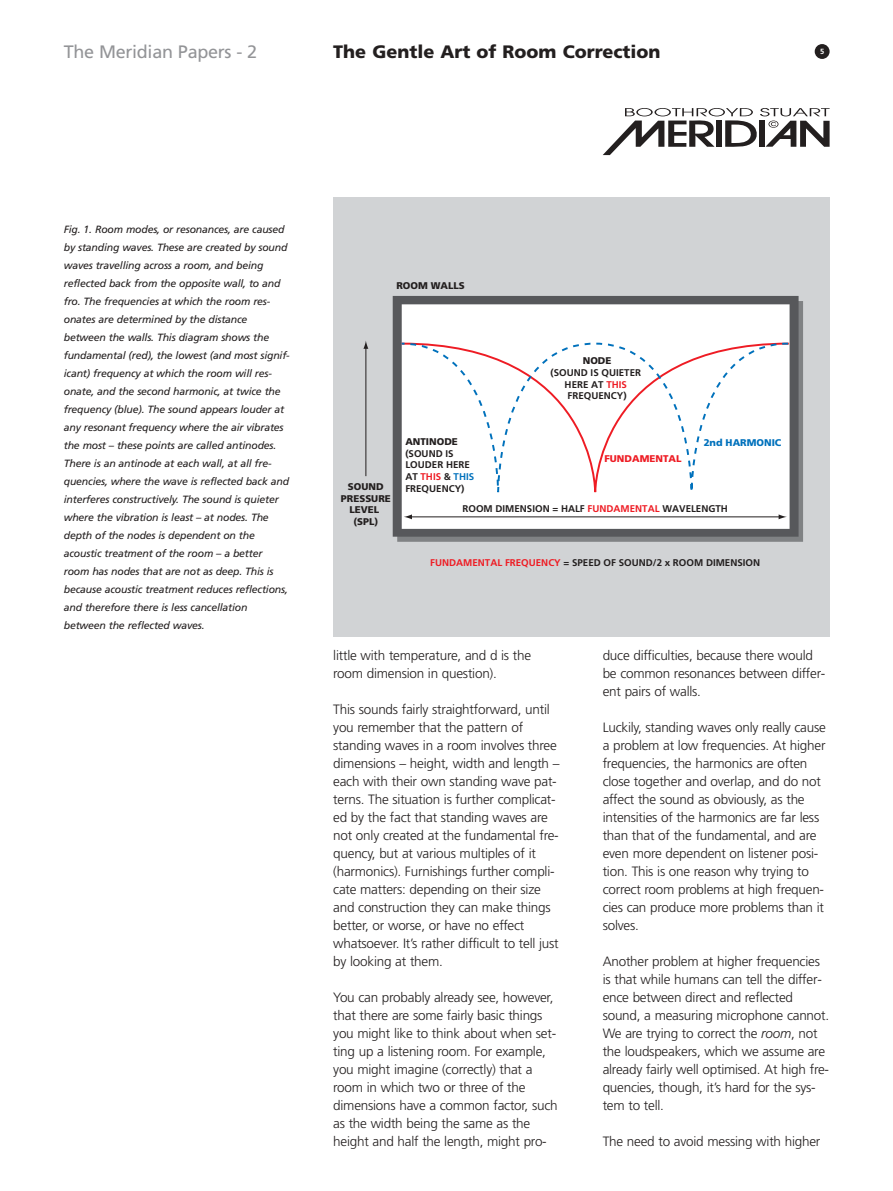
<style>
.page{position:relative;width:893px;height:1191px;background:#fff}
.page>*{position:absolute;margin:0;border:0;box-sizing:border-box;transform-origin:0 0}
.t1{font:900 18px "Frutiger";color:#231f1f}
.t2{font:18px "Frutiger";letter-spacing:-.015em;color:#939497}
.t3{font:300 13.5px/18px "Frutiger";letter-spacing:-.015em;color:#231f1f}
.t4{font:italic 10.5px/18px "Frutiger";letter-spacing:-.015em;color:#231f1f}
.t5{font:700 9.75px/11.7px "Frutiger";color:#231f1f}
.t6{font:900 9.75px/11.7px "Frutiger";color:#231f1f;text-align:center}
.t7{font:900 9.75px "Frutiger";color:#ee1c24}
.t8{font:900 9.75px "Frutiger";color:#0071bc}
.t9{font:700 7.5px "Frutiger";color:#fff}
.s1{color:#ee1c24}
.s2{color:#0071bc}
.s3{font-style:italic}
</style>
<div class="page">
<svg style="left:603px;top:108px;width:226px;height:47px"></svg>
<div style="left:814px;top:44px;width:15px;height:15px;background:#231f1f;border-radius:50%"></div>
<div style="left:333px;top:197px;width:496px;height:440px;background:#d1d3d5"></div>
<svg style="left:397px;top:301px;width:406px;height:241px;background:#808284"></svg>
<svg style="left:393px;top:296px;width:405px;height:241px;background:#d2d2d3"></svg>
<hr style="left:410px;top:516px;width:370px;height:1px;background:#231f1f">
<svg style="left:778px;top:514px;width:8px;height:5px"></svg>
<svg style="left:403px;top:514px;width:9px;height:5px"></svg>
<div style="left:399px;top:342px;width:391px;height:152px;background:#fff"></div>
<hr style="left:365px;top:347px;width:1px;height:129px;background:#231f1f">
<svg style="left:363px;top:341px;width:5px;height:8px"></svg>
<h1 class="t2" style="left:64px;top:44px;width:195px">The Meridian Papers - 2</h1>
<h1 class="t1" style="left:333px;top:44px;width:329px">The Gentle Art of Room Correction</h1>
<p class="t9" style="left:820px;top:48px;width:6px">5</p>
<p class="t4" style="left:64px;top:221px;width:227px">Fig. 1. Room modes, or resonances, are caused by standing waves. These are created by sound waves travelling across a room, and being reflected back from the opposite wall, to and fro. The frequencies at which the room res&shy;onates are determined by the distance between the walls. This diagram shows the fundamental (red), the lowest (and most signif&shy;icant) frequency at which the room will res&shy;onate, and the second harmonic, at twice the frequency (blue). The sound appears louder at any resonant frequency where the air vibrates the most – these points are called antinodes.<br>There is an antinode at each wall, at all fre&shy;quencies, where the wave is reflected back and interferes constructively. The sound is quieter where the vibration is least – at nodes. The depth of the nodes is dependent on the acoustic treatment of the room – a better room has nodes that are not as deep. This is because acoustic treatment reduces reflections, and therefore there is less cancellation between the reflected waves.</p>
<p class="t6" style="left:396px;top:280px;width:70px">ROOM WALLS</p>
<p class="t6" style="left:582px;top:356px;width:30px">NODE</p>
<p class="t5" style="left:550px;top:368px;width:92px;text-align:center">(SOUND IS QUIETER<br>HERE AT <span class="s1">THIS<br></span>FREQUENCY)</p>
<p class="t6" style="left:341px;top:481px;width:51px">SOUND<br>PRESSURE<br>LEVEL (SPL)</p>
<p class="t6" style="left:405px;top:437px;width:54px">ANTINODE</p>
<p class="t5" style="left:405px;top:448px;width:70px">(SOUND IS<br>LOUDER HERE<br>AT <span class="s1">THIS</span> &amp; <span class="s2">THIS<br></span>FREQUENCY)</p>
<p class="t7" style="left:604px;top:455px;width:78px">FUNDAMENTAL</p>
<p class="t8" style="left:703px;top:438px;width:79px">2nd HARMONIC</p>
<p class="t5" style="left:462px;top:504px;width:267px">ROOM DIMENSION = HALF <span class="s1">FUNDAMENTAL</span> WAVELENGTH</p>
<p class="t5" style="left:430px;top:557px;width:331px"><span class="s1">FUNDAMENTAL FREQUENCY</span> = SPEED OF SOUND/2 x ROOM DIMENSION</p>
<p class="t3" style="left:333px;top:648px;width:199px">little with temperature, and d is the room dimension in question).</p>
<p class="t3" style="left:333px;top:702px;width:228px">This sounds fairly straightforward, until you remember that the pattern of standing waves in a room involves three dimensions – height, width and length – each with their own standing wave pat&shy;terns. The situation is further complicat&shy;ed by the fact that standing waves are not only created at the fundamental fre&shy;quency, but at various multiples of it (harmonics). Furnishings further compli&shy;cate matters: depending on their size and construction they can make things better, or worse, or have no effect whatsoever. It’s rather difficult to tell just by looking at them.</p>
<p class="t3" style="left:333px;top:990px;width:226px">You can probably already see, however, that there are some fairly basic things you might like to think about when set&shy;ting up a listening room. For example, you might imagine (correctly) that a room in which two or three of the dimensions have a common factor, such as the width being the same as the height and half the length, might pro-</p>
<p class="t3" style="left:602px;top:648px;width:224px">duce difficulties, because there would be common resonances between differ&shy;ent pairs of walls.</p>
<p class="t3" style="left:602px;top:720px;width:225px">Luckily, standing waves only really cause a problem at low frequencies. At higher frequencies, the harmonics are often close together and overlap, and do not affect the sound as obviously, as the intensities of the harmonics are far less than that of the fundamental, and are even more dependent on listener posi&shy;tion. This is one reason why trying to correct room problems at high frequen&shy;cies can produce more problems than it solves.</p>
<p class="t3" style="left:602px;top:954px;width:228px">Another problem at higher frequencies is that while humans can tell the differ&shy;ence between direct and reflected sound, a measuring microphone cannot.<br>We are trying to correct the <span class="s3">room</span>, not the loudspeakers, which we assume are already fairly well optimised. At high fre&shy;quencies, though, it’s hard for the sys&shy;tem to tell.</p>
<p class="t3" style="left:602px;top:1134px;width:219px">The need to avoid messing with higher</p>
</div>
